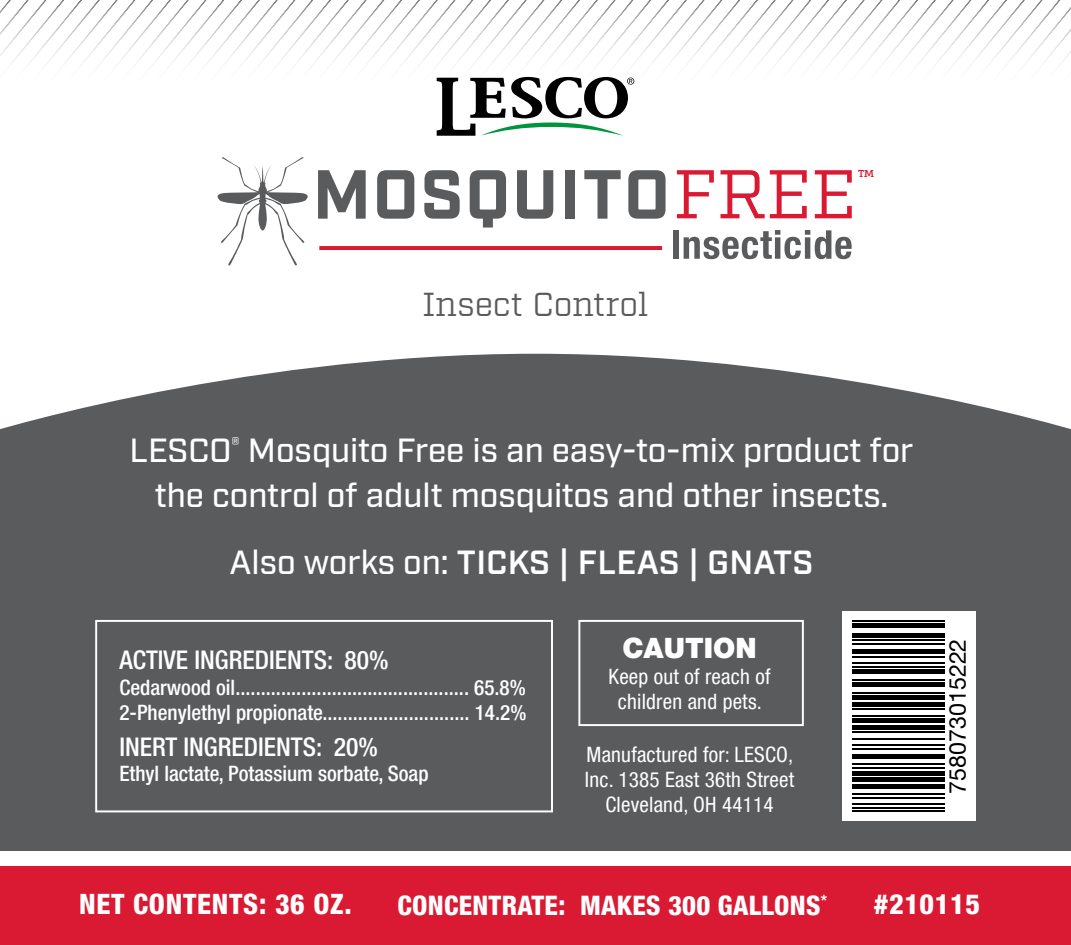
<style>
.page{position:relative;width:1071px;height:945px;background:#fff}
.page>*{position:absolute;margin:0;border:0;box-sizing:border-box;transform-origin:0 0}
.t1{font:500 33.6px/44.8px "Industry";color:#fff;text-align:center}
.t2{font:600 33.6px "Industry";letter-spacing:.01em;color:#fff}
.t3{font:33.25px "Factoria";color:#5a5b5d}
.t4{font:800 condensed 28px "Helvetica Neue LT Pro";letter-spacing:.025em;color:#fff}
.t5{font:900 28px "Helvetica Neue LT Pro";color:#fff}
.t6{font:800 condensed 26.95px "Helvetica Neue LT Pro";letter-spacing:.01em;color:#fff}
.t7{font:500 condensed 25.55px "Helvetica Neue LT Pro";color:#fff}
.t8{font:23.1px "Helvetica Neue LT Pro";color:#000}
.t9{font:500 condensed 21.35px/25.6px "Helvetica Neue LT Pro";color:#fff}
.t10{font:condensed 21.35px/25.6px "Helvetica Neue LT Pro";letter-spacing:.01em;color:#fff;text-align:center}
.t11{font:800 condensed 15.75px "Helvetica Neue LT Pro";color:#fff}
.t12{font:600 9.8px "Metronic Slab Pro";color:#da1a32}
.s1{font-weight:500}
</style>
<div class="page">
<svg style="left:0;top:0;width:1071px;height:77px"></svg>
<svg style="left:437px;top:77px;width:197px;height:59px"></svg>
<svg style="left:318px;top:170px;width:48px;height:49px"></svg>
<svg style="left:377px;top:170px;width:37px;height:49px"></svg>
<svg style="left:424px;top:170px;width:36px;height:49px"></svg>
<svg style="left:470px;top:170px;width:36px;height:58px"></svg>
<svg style="left:517px;top:170px;width:36px;height:49px"></svg>
<div style="left:565px;top:170px;width:10px;height:49px;background:#5a5b5d"></div>
<svg style="left:584px;top:170px;width:37px;height:49px"></svg>
<svg style="left:628px;top:170px;width:38px;height:49px"></svg>
<svg style="left:677px;top:170px;width:37px;height:48px"></svg>
<svg style="left:721px;top:170px;width:86px;height:48px"></svg>
<svg style="left:815px;top:170px;width:37px;height:48px"></svg>
<div style="left:673px;top:230px;width:6px;height:29px;background:#5a5b5d"></div>
<svg style="left:684px;top:230px;width:168px;height:29px"></svg>
<hr style="left:319px;top:246px;width:343px;height:4px;background:#da1a32">
<svg style="left:217px;top:157px;width:91px;height:109px"></svg>
<div style="left:0;top:354px;width:1071px;height:496px;background:#5a5b5d"></div>
<div style="left:0;top:866px;width:1071px;height:79px;background:#da1a32"></div>
<div style="left:843px;top:611px;width:133px;height:210px;background:#fff"></div>
<div style="left:95px;top:620px;width:458px;height:192px;border:2px solid #fff"></div>
<div style="left:578px;top:620px;width:226px;height:106px;border:2px solid #fff"></div>
<hr style="left:852px;top:810px;width:92px;height:2px;background:#000">
<hr style="left:852px;top:807px;width:92px;height:2px;background:#000">
<hr style="left:852px;top:803px;width:92px;height:2px;background:#000">
<hr style="left:852px;top:797px;width:92px;height:2px;background:#000">
<hr style="left:852px;top:793px;width:92px;height:2px;background:#000">
<hr style="left:852px;top:784px;width:92px;height:4px;background:#000">
<div style="left:852px;top:777px;width:92px;height:5px;background:#000"></div>
<div style="left:852px;top:771px;width:92px;height:5px;background:#000"></div>
<hr style="left:852px;top:767px;width:92px;height:2px;background:#000">
<hr style="left:852px;top:764px;width:92px;height:1px;background:#000">
<div style="left:852px;top:754px;width:92px;height:5px;background:#000"></div>
<hr style="left:852px;top:748px;width:92px;height:2px;background:#000">
<hr style="left:852px;top:744px;width:92px;height:2px;background:#000">
<hr style="left:852px;top:738px;width:92px;height:2px;background:#000">
<hr style="left:852px;top:731px;width:92px;height:2px;background:#000">
<hr style="left:852px;top:725px;width:92px;height:4px;background:#000">
<div style="left:852px;top:718px;width:92px;height:5px;background:#000"></div>
<hr style="left:852px;top:715px;width:92px;height:2px;background:#000">
<hr style="left:852px;top:708px;width:92px;height:2px;background:#000">
<hr style="left:852px;top:702px;width:92px;height:4px;background:#000">
<div style="left:852px;top:695px;width:92px;height:5px;background:#000"></div>
<hr style="left:852px;top:692px;width:92px;height:2px;background:#000">
<hr style="left:852px;top:683px;width:92px;height:4px;background:#000">
<hr style="left:852px;top:679px;width:92px;height:2px;background:#000">
<hr style="left:852px;top:670px;width:92px;height:4px;background:#000">
<hr style="left:852px;top:666px;width:92px;height:2px;background:#000">
<hr style="left:852px;top:662px;width:92px;height:2px;background:#000">
<hr style="left:852px;top:656px;width:92px;height:2px;background:#000">
<div style="left:852px;top:649px;width:92px;height:5px;background:#000"></div>
<hr style="left:852px;top:643px;width:92px;height:2px;background:#000">
<hr style="left:852px;top:639px;width:92px;height:2px;background:#000">
<hr style="left:852px;top:633px;width:92px;height:4px;background:#000">
<hr style="left:852px;top:624px;width:92px;height:4px;background:#000">
<hr style="left:852px;top:620px;width:92px;height:2px;background:#000">
<h2 class="t3" style="left:422px;top:285px;width:228px">Insect Control</h2>
<p class="t12" style="left:858px;top:167px;width:18px">TM</p>
<h1 class="t1" style="left:129px;top:429px;width:786px">LESCO<sup>®</sup> Mosquito Free is an easy-to-mix product for the control of adult mosquitos and other insects.</h1>
<h1 class="t2" style="left:230px;top:542px;width:585px"><span class="s1">Also works on:</span> TICKS | FLEAS | GNATS</h1>
<p class="t7" style="left:119px;top:645px;width:271px">ACTIVE INGREDIENTS: 80%</p>
<p class="t9" style="left:119px;top:674px;width:409px">Cedarwood oil.............................................. 65.8%<br>2-Phenylethyl propionate............................. 14.2%</p>
<p class="t7" style="left:119px;top:732px;width:260px">INERT INGREDIENTS: 20%</p>
<p class="t9" style="left:119px;top:761px;width:311px">Ethyl lactate, Potassium sorbate, Soap</p>
<h3 class="t5" style="left:622px;top:631px;width:136px">CAUTION</h3>
<p class="t10" style="left:609px;top:663px;width:163px">Keep out of reach of children and pets.</p>
<p class="t10" style="left:585px;top:741px;width:211px">Manufactured for: LESCO,<br>Inc. 1385 East 36th Street<br>Cleveland, OH 44114</p>
<p class="t8" style="left:943px;top:794px;width:157px;rotate:-90deg">758073015222</p>
<h3 class="t4" style="left:79px;top:887px;width:274px">NET CONTENTS: 36 OZ.</h3>
<p class="t6" style="left:398px;top:889px;width:424px">CONCENTRATE: MAKES 300 GALLONS</p>
<h3 class="t4" style="left:874px;top:887px;width:108px">#210115</h3>
<p class="t11" style="left:821px;top:891px;width:8px">*</p>
</div>
